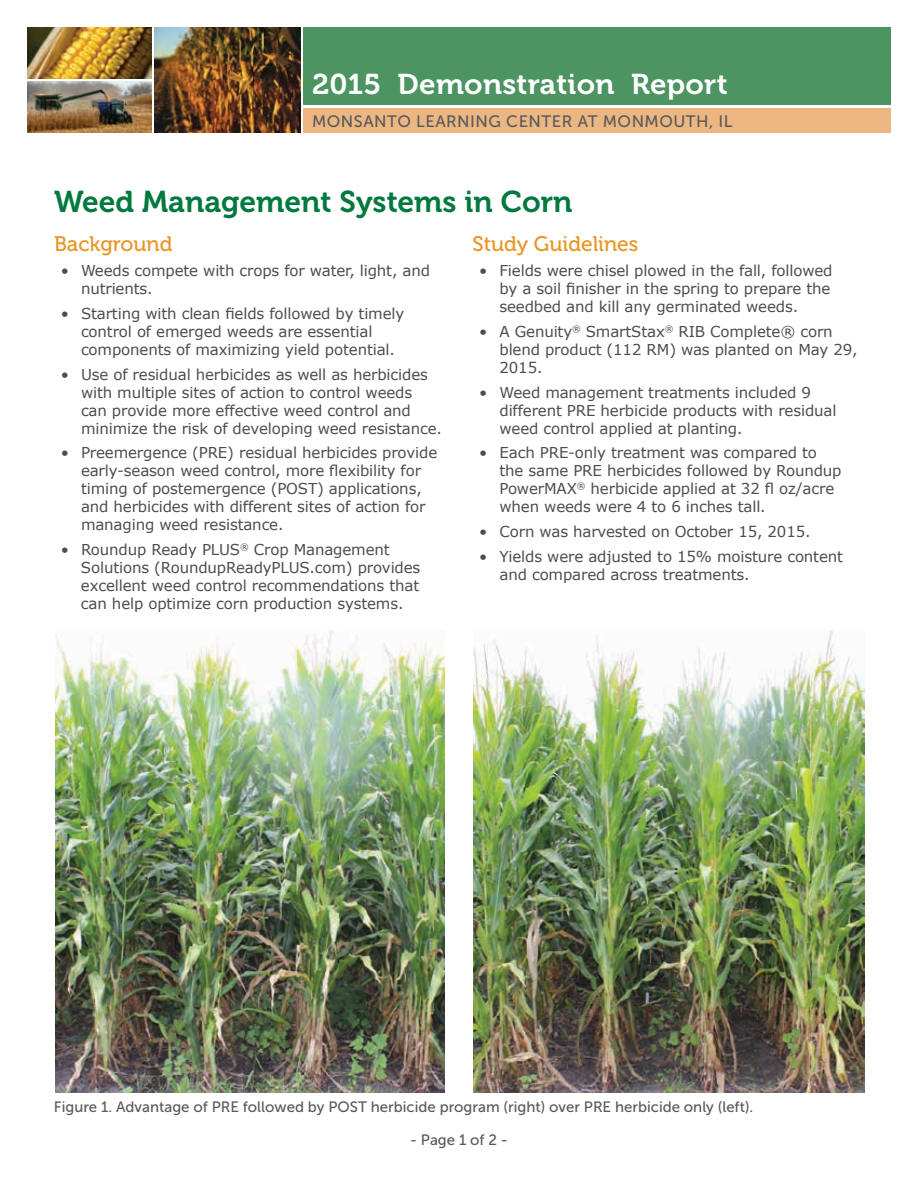
<style>
.page{position:relative;width:918px;height:1188px;background:#fff}
.page>*{position:absolute;margin:0;border:0;box-sizing:border-box;transform-origin:0 0}
.t1{font:30px "Museo 700";color:#00793f}
.t2{font:28.5px "Museo 700";letter-spacing:.01em;color:#fff;scale:1.04 1}
.t3{font:21px "Museo 500";color:#e99523}
.t4{font:16.5px "Museo Sans 500";letter-spacing:.03em;color:#58595b}
.t5{font:15px/18px "Verdana";letter-spacing:-.01em;color:#4d4d4f}
.t6{font:15px "Museo Sans 500";color:#58595b}
</style>
<div class="page">
<div style="left:304px;top:108px;width:587px;height:24px;background:#ebb682"></div>
<img style="left:154px;top:27px;width:147px;height:105px">
<img style="left:27px;top:27px;width:124px;height:51px">
<div style="left:304px;top:27px;width:587px;height:78px;background:#4c9462"></div>
<img style="left:27px;top:81px;width:124px;height:51px">
<img style="left:55px;top:630px;width:390px;height:463px">
<img style="left:473px;top:630px;width:392px;height:463px">
<h2 class="t2" style="left:312px;top:68px;width:401px">2015 Demonstration Report</h2>
<p class="t4" style="left:312px;top:113px;width:422px">MONSANTO LEARNING CENTER AT MONMOUTH, IL</p>
<h1 class="t1" style="left:54px;top:184px;width:520px">Weed Management Systems in Corn</h1>
<h3 class="t3" style="left:54px;top:233px;width:120px">Background</h3>
<p class="t5" style="left:81px;top:261px;width:351px;text-indent:-20px">• Weeds compete with crops for water, light, and nutrients.</p>
<p class="t5" style="left:81px;top:304px;width:325px;text-indent:-20px">• Starting with clean fields followed by timely control of emerged weeds are essential components of maximizing yield potential.</p>
<p class="t5" style="left:81px;top:365px;width:362px;text-indent:-20px">• Use of residual herbicides as well as herbicides with multiple sites of action to control weeds can provide more effective weed control and minimize the risk of developing weed resistance.</p>
<p class="t5" style="left:81px;top:444px;width:358px;text-indent:-20px">• Preemergence (PRE) residual herbicides provide early-season weed control, more flexibility for timing of postemergence (POST) applications, and herbicides with different sites of action for managing weed resistance.</p>
<p class="t5" style="left:81px;top:540px;width:341px;text-indent:-20px">• Roundup Ready PLUS<sup>®</sup> Crop Management Solutions (RoundupReadyPLUS.com) provides excellent weed control recommendations that can help optimize corn production systems.</p>
<h3 class="t3" style="left:472px;top:233px;width:167px">Study Guidelines</h3>
<p class="t5" style="left:500px;top:261px;width:335px;text-indent:-20px">• Fields were chisel plowed in the fall, followed by a soil finisher in the spring to prepare the seedbed and kill any germinated weeds.</p>
<p class="t5" style="left:499px;top:322px;width:360px;text-indent:-20px">• A Genuity<sup>®</sup> SmartStax<sup>®</sup> RIB Complete® corn blend product (112 RM) was planted on May 29,<br>2015.</p>
<p class="t5" style="left:499px;top:383px;width:339px;text-indent:-20px">• Weed management treatments included 9 different PRE herbicide products with residual weed control applied at planting.</p>
<p class="t5" style="left:499px;top:444px;width:344px;text-indent:-20px">• Each PRE-only treatment was compared to the same PRE herbicides followed by Roundup PowerMAX<sup>®</sup> herbicide applied at 32 fl oz/acre when weeds were 4 to 6 inches tall.</p>
<p class="t5" style="left:479px;top:522px;width:333px">• Corn was harvested on October 15, 2015.</p>
<p class="t5" style="left:499px;top:547px;width:345px;text-indent:-20px">• Yields were adjusted to 15% moisture content and compared across treatments.</p>
<p class="t6" style="left:54px;top:1099px;width:701px">Figure 1. Advantage of PRE followed by POST herbicide program (right) over PRE herbicide only (left).</p>
<p class="t6" style="left:410px;top:1132px;width:99px">- Page 1 of 2 -</p>
</div>
